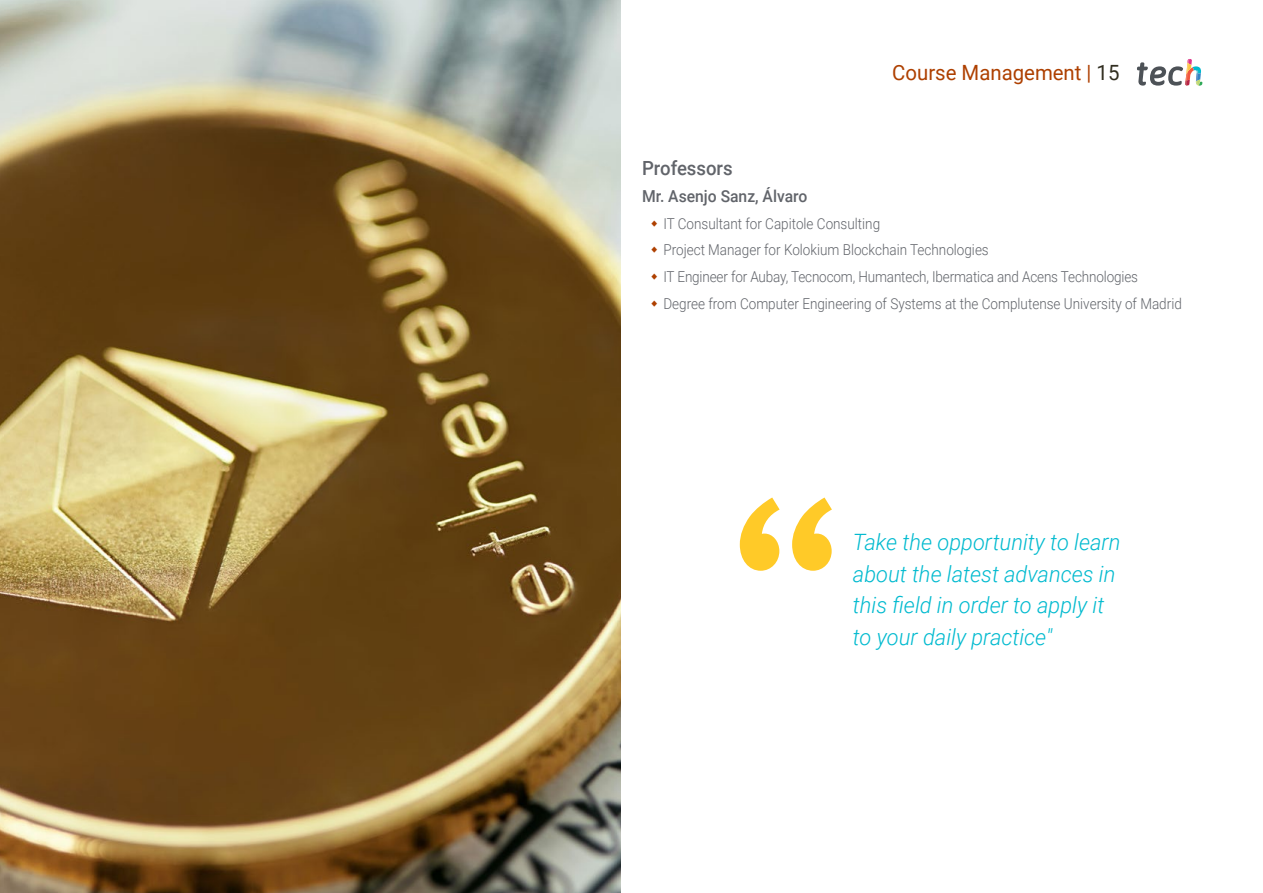
<style>
.page{position:relative;width:1263px;height:893px;background:#fff}
.page>*{position:absolute;margin:0;border:0;box-sizing:border-box;transform-origin:0 0}
.t1{font:italic 300 22.5px/31.5px "Roboto";color:#00bacf}
.t2{font:21px "Roboto";color:#ae4000}
.t3{font:500 19.5px "Roboto";color:#61646a;scale:.95 1}
.t4{font:500 16.5px "Roboto";color:#61646a;scale:.95 1}
.t5{font:300 15px/26.7px "Roboto";color:#61646a;scale:.9 1}
.s1{color:#312e20}
</style>
<div class="page">
<img style="left:0;top:0;width:621px;height:893px">
<svg style="left:1137px;top:59px;width:65px;height:27px"></svg>
<svg style="left:740px;top:497px;width:92px;height:74px"></svg>
<h2 class="t2" style="left:892px;top:57px;width:229px">Course Management | <span class="s1">15</span></h2>
<h3 class="t3" style="left:642px;top:154px;width:97px">Professors</h3>
<p class="t4" style="left:642px;top:184px;width:175px">Mr. Asenjo Sanz, Álvaro</p>
<p class="t5" style="left:663px;top:209px;width:578px">IT Consultant for Capitole Consulting<br>Project Manager for Kolokium Blockchain Technologies<br>IT Engineer for Aubay, Tecnocom, Humantech, Ibermatica and Acens Technologies Degree from Computer Engineering of Systems at the Complutense University of Madrid</p>
<h1 class="t1" style="left:853px;top:526px;width:269px">Take the opportunity to learn about the latest advances in this field in order to apply it to your daily practice"</h1>
</div>
